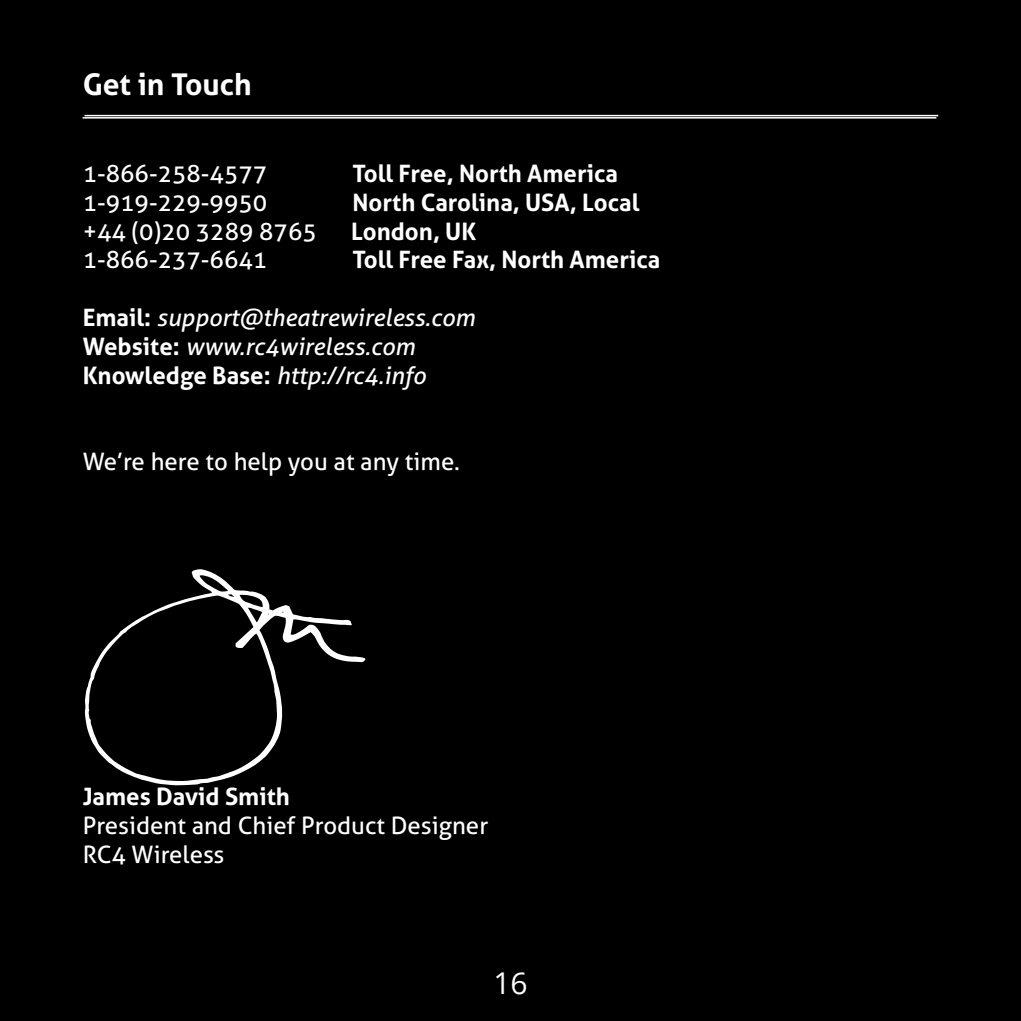
<style>
.page{position:relative;width:1021px;height:1021px;background:#fff}
.page>*{position:absolute;margin:0;border:0;box-sizing:border-box;transform-origin:0 0}
.t1{font:700 30px "Aller";color:#fff}
.t2{font:30px "Open Sans";color:#fff}
.t3{font:24px/28.8px "Aller";color:#fff}
.t4{font:700 24px "Aller";color:#fff}
.t5{font:italic 24px/28.8px "Aller";color:#fff}
.s1{font-weight:700;font-style:normal}
</style>
<div class="page">
<div style="left:0;top:0;width:1020px;height:1020px;background:#000"></div>
<hr style="left:84px;top:115px;width:854px;height:1px;background:#fff">
<svg style="left:84px;top:569px;width:281px;height:216px"></svg>
<hr style="left:83px;top:117px;width:853px;height:1px;background:#fff">
<p class="t1" style="left:83px;top:66px;width:170px">Get in Touch</p>
<p class="t3" style="left:83px;top:159px;width:186px">1-866-258-4577</p>
<p class="t4" style="left:352px;top:159px;width:267px">Toll Free, North America</p>
<p class="t3" style="left:83px;top:188px;width:186px">1-919-229-9950</p>
<p class="t4" style="left:352px;top:187px;width:288px">North Carolina, USA, Local</p>
<p class="t3" style="left:83px;top:216px;width:235px">+44 (0)20 3289 8765</p>
<p class="t4" style="left:351px;top:216px;width:127px">London, UK</p>
<p class="t3" style="left:83px;top:245px;width:186px">1-866-237-6641</p>
<p class="t4" style="left:352px;top:245px;width:309px">Toll Free Fax, North America</p>
<p class="t5" style="left:83px;top:303px;width:394px"><span class="s1">Email:</span> support@theatrewireless.com<br><span class="s1">Website:</span> www.rc4wireless.com<br><span class="s1">Knowledge Base:</span> http://rc4.info</p>
<p class="t3" style="left:83px;top:447px;width:379px">We’re here to help you at any time.</p>
<p class="t4" style="left:83px;top:781px;width:209px">James David Smith</p>
<p class="t3" style="left:83px;top:810px;width:407px">President and Chief Product Designer<br>RC4 Wireless</p>
<p class="t2" style="left:493px;top:962px;width:36px">16</p>
</div>
